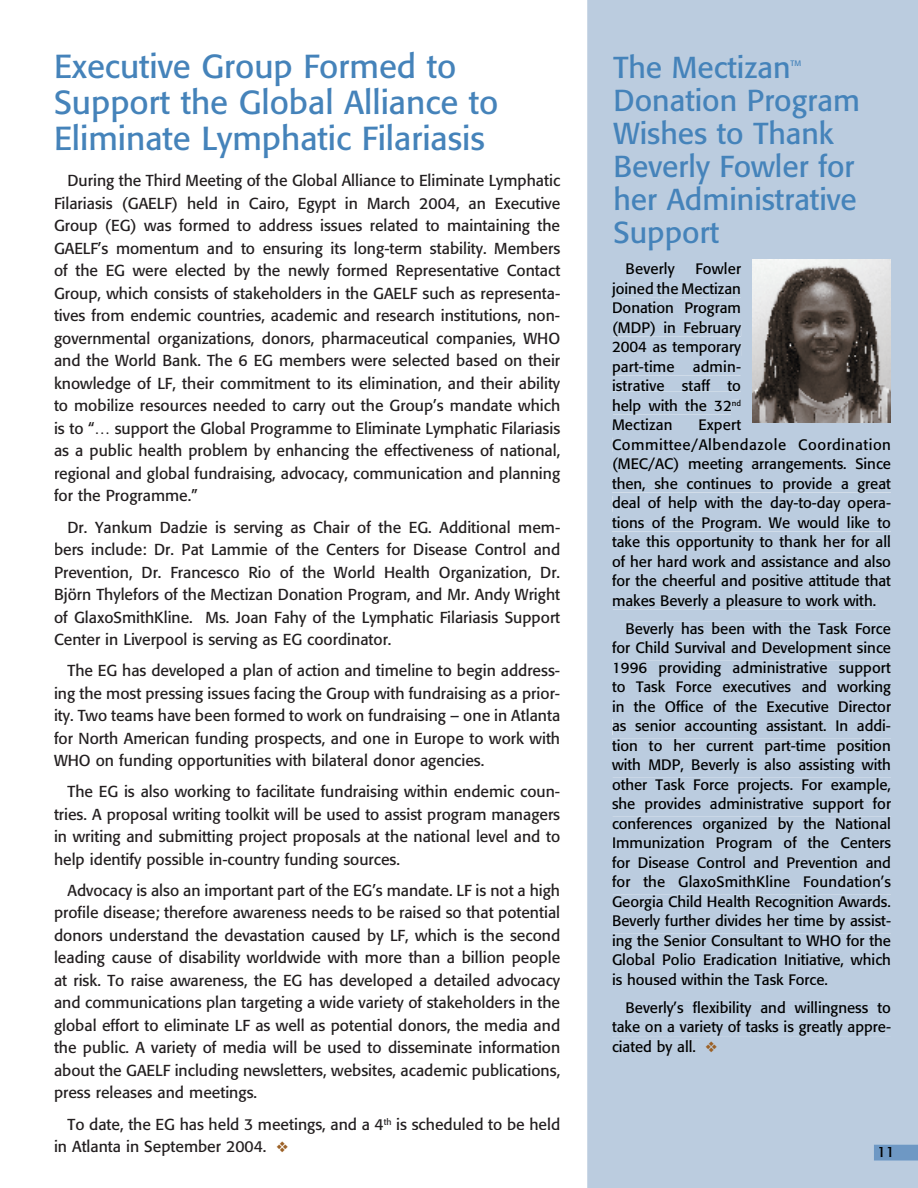
<style>
.page{position:relative;width:918px;height:1188px;background:#fff}
.page>*{position:absolute;margin:0;border:0;box-sizing:border-box;transform-origin:0 0}
.t1{font:33px/36px "Formata";color:#4583ba}
.t2{font:30px/33px "Formata";color:#4583ba}
.t3{font:15.75px/22.5px "Formata";color:#231f20;text-align:justify}
.t4{font:15px/19.5px "Formata";color:#000;text-align:justify}
.t5{font:7.8px "Formata";color:#4583ba}
.s1{color:#9c6126}
</style>
<div class="page">
<div style="left:587px;top:0;width:331px;height:1188px;background:#bbccdf"></div>
<svg style="left:874px;top:1145px;width:44px;height:16px"></svg>
<div style="left:879px;top:1147px;width:12px;height:11px;background:#6e98c4"></div>
<div style="left:627px;top:262px;width:114px;height:16px;background:#bbccdf"></div>
<div style="left:612px;top:282px;width:129px;height:15px;background:#bbccdf"></div>
<div style="left:613px;top:301px;width:128px;height:16px;background:#bbccdf"></div>
<div style="left:613px;top:321px;width:128px;height:15px;background:#bbccdf"></div>
<div style="left:612px;top:342px;width:129px;height:14px;background:#bbccdf"></div>
<div style="left:613px;top:360px;width:128px;height:15px;background:#bbccdf"></div>
<div style="left:613px;top:379px;width:128px;height:12px;background:#bbccdf"></div>
<div style="left:613px;top:399px;width:118px;height:15px;background:#bbccdf"></div>
<div style="left:732px;top:400px;width:8px;height:6px;background:#bbccdf"></div>
<div style="left:613px;top:418px;width:128px;height:16px;background:#bbccdf"></div>
<div style="left:613px;top:438px;width:278px;height:14px;background:#bbccdf"></div>
<div style="left:613px;top:457px;width:278px;height:16px;background:#bbccdf"></div>
<div style="left:612px;top:477px;width:279px;height:15px;background:#bbccdf"></div>
<div style="left:613px;top:496px;width:278px;height:16px;background:#bbccdf"></div>
<div style="left:612px;top:516px;width:279px;height:15px;background:#bbccdf"></div>
<div style="left:612px;top:535px;width:279px;height:16px;background:#bbccdf"></div>
<div style="left:613px;top:555px;width:278px;height:12px;background:#bbccdf"></div>
<div style="left:612px;top:574px;width:279px;height:16px;background:#bbccdf"></div>
<div style="left:613px;top:594px;width:262px;height:15px;background:#bbccdf"></div>
<div style="left:627px;top:622px;width:264px;height:15px;background:#bbccdf"></div>
<div style="left:612px;top:641px;width:279px;height:16px;background:#bbccdf"></div>
<div style="left:614px;top:661px;width:277px;height:15px;background:#bbccdf"></div>
<div style="left:612px;top:680px;width:279px;height:16px;background:#bbccdf"></div>
<div style="left:613px;top:700px;width:278px;height:12px;background:#bbccdf"></div>
<div style="left:613px;top:719px;width:278px;height:16px;background:#bbccdf"></div>
<div style="left:612px;top:739px;width:279px;height:15px;background:#bbccdf"></div>
<div style="left:612px;top:758px;width:279px;height:16px;background:#bbccdf"></div>
<div style="left:613px;top:778px;width:278px;height:15px;background:#bbccdf"></div>
<div style="left:613px;top:797px;width:278px;height:16px;background:#bbccdf"></div>
<div style="left:613px;top:817px;width:278px;height:15px;background:#bbccdf"></div>
<div style="left:613px;top:836px;width:278px;height:16px;background:#bbccdf"></div>
<div style="left:612px;top:856px;width:279px;height:12px;background:#bbccdf"></div>
<div style="left:612px;top:875px;width:279px;height:12px;background:#bbccdf"></div>
<div style="left:613px;top:895px;width:278px;height:15px;background:#bbccdf"></div>
<div style="left:613px;top:914px;width:278px;height:16px;background:#bbccdf"></div>
<div style="left:613px;top:934px;width:278px;height:15px;background:#bbccdf"></div>
<div style="left:613px;top:953px;width:278px;height:15px;background:#bbccdf"></div>
<div style="left:613px;top:973px;width:214px;height:12px;background:#bbccdf"></div>
<div style="left:627px;top:1001px;width:264px;height:16px;background:#bbccdf"></div>
<div style="left:612px;top:1020px;width:279px;height:16px;background:#bbccdf"></div>
<div style="left:613px;top:1040px;width:88px;height:16px;background:#bbccdf"></div>
<img style="left:752px;top:259px;width:139px;height:163px">
<h1 class="t1" style="left:54px;top:49px;width:446px">Executive Group Formed to<br>Support the Global Alliance to<br>Eliminate Lymphatic Filariasis</h1>
<p class="t3" style="left:54px;top:170px;width:508px;text-indent:14px">During the Third Meeting of the Global Alliance to Eliminate Lymphatic Filariasis (GAELF) held in Cairo, Egypt in March 2004, an Executive Group (EG) was formed to address issues related to maintaining the GAELF’s momentum and to ensuring its long-term stability. Members of the EG were elected by the newly formed Representative Contact Group, which consists of stakeholders in the GAELF such as representa&shy;tives from endemic countries, academic and research institutions, non&shy;governmental organizations, donors, pharmaceutical companies, WHO and the World Bank. The 6 EG members were selected based on their knowledge of LF, their commitment to its elimination, and their ability to mobilize resources needed to carry out the Group’s mandate which is to “… support the Global Programme to Eliminate Lymphatic Filariasis as a public health problem by enhancing the effectiveness of national, regional and global fundraising, advocacy, communication and planning for the Programme.”</p>
<p class="t3" style="left:54px;top:516px;width:508px;text-indent:14px">Dr. Yankum Dadzie is serving as Chair of the EG. Additional mem&shy;bers include: Dr. Pat Lammie of the Centers for Disease Control and Prevention, Dr. Francesco Rio of the World Health Organization, Dr.<br>Björn Thylefors of the Mectizan Donation Program, and Mr. Andy Wright of GlaxoSmithKline. Ms. Joan Fahy of the Lymphatic Filariasis Support Center in Liverpool is serving as EG coordinator.</p>
<p class="t3" style="left:54px;top:659px;width:508px;text-indent:14px">The EG has developed a plan of action and timeline to begin address&shy;ing the most pressing issues facing the Group with fundraising as a prior&shy;ity. Two teams have been formed to work on fundraising – one in Atlanta for North American funding prospects, and one in Europe to work with WHO on funding opportunities with bilateral donor agencies.</p>
<p class="t3" style="left:54px;top:780px;width:508px;text-indent:14px">The EG is also working to facilitate fundraising within endemic coun&shy;tries. A proposal writing toolkit will be used to assist program managers in writing and submitting project proposals at the national level and to help identify possible in-country funding sources.</p>
<p class="t3" style="left:54px;top:879px;width:508px;text-indent:14px">Advocacy is also an important part of the EG’s mandate. LF is not a high profile disease; therefore awareness needs to be raised so that potential donors understand the devastation caused by LF, which is the second leading cause of disability worldwide with more than a billion people at risk. To raise awareness, the EG has developed a detailed advocacy and communications plan targeting a wide variety of stakeholders in the global effort to eliminate LF as well as potential donors, the media and the public. A variety of media will be used to disseminate information about the GAELF including newsletters, websites, academic publications, press releases and meetings.</p>
<p class="t3" style="left:54px;top:1113px;width:508px;text-indent:14px">To date, the EG has held 3 meetings, and a 4<sup>th</sup> is scheduled to be held in Atlanta in September 2004. <span class="s1">❖</span></p>
<h2 class="t2" style="left:614px;top:50px;width:179px">The Mectizan</h2>
<p class="t5" style="left:791px;top:58px;width:12px">TM</p>
<h2 class="t2" style="left:614px;top:83px;width:248px">Donation Program<br>Wishes to Thank<br>Beverly Fowler for her Administrative<br>Support</h2>
<p class="t4" style="left:612px;top:259px;width:131px;text-indent:83px">Fowler joined the Mectizan Donation Program (MDP) in February 2004 as temporary part-time admin&shy;istrative staff to help with the 32<sup>nd </sup>Mectizan</p>
<p class="t4" style="left:626px;top:259px;width:51px">Beverly</p>
<p class="t4" style="left:612px;top:415px;width:281px;text-align:left;text-indent:87px">Expert Committee/Albendazole Coordination (MEC/AC) meeting arrangements. Since then, she continues to provide a great deal of help with the day-to-day opera&shy;tions of the Program. We would like to take this opportunity to thank her for all of her hard work and assistance and also for the cheerful and positive attitude that makes Beverly a pleasure to work with.</p>
<p class="t4" style="left:612px;top:619px;width:281px;text-indent:14px">Beverly has been with the Task Force for Child Survival and Development since 1996 providing administrative support to Task Force executives and working in the Office of the Executive Director as senior accounting assistant. In addi&shy;tion to her current part-time position with MDP, Beverly is also assisting with other Task Force projects. For example, she provides administrative support for conferences organized by the National Immunization Program of the Centers for Disease Control and Prevention and for the GlaxoSmithKline Foundation’s Georgia Child Health Recognition Awards.<br>Beverly further divides her time by assist&shy;ing the Senior Consultant to WHO for the Global Polio Eradication Initiative, which is housed within the Task Force.</p>
<p class="t4" style="left:612px;top:998px;width:281px;text-indent:14px">Beverly’s flexibility and willingness to take on a variety of tasks is greatly appre&shy;ciated by all. <span class="s1">❖</span></p>
<p class="t4" style="left:877px;top:1142px;width:19px">11</p>
</div>
